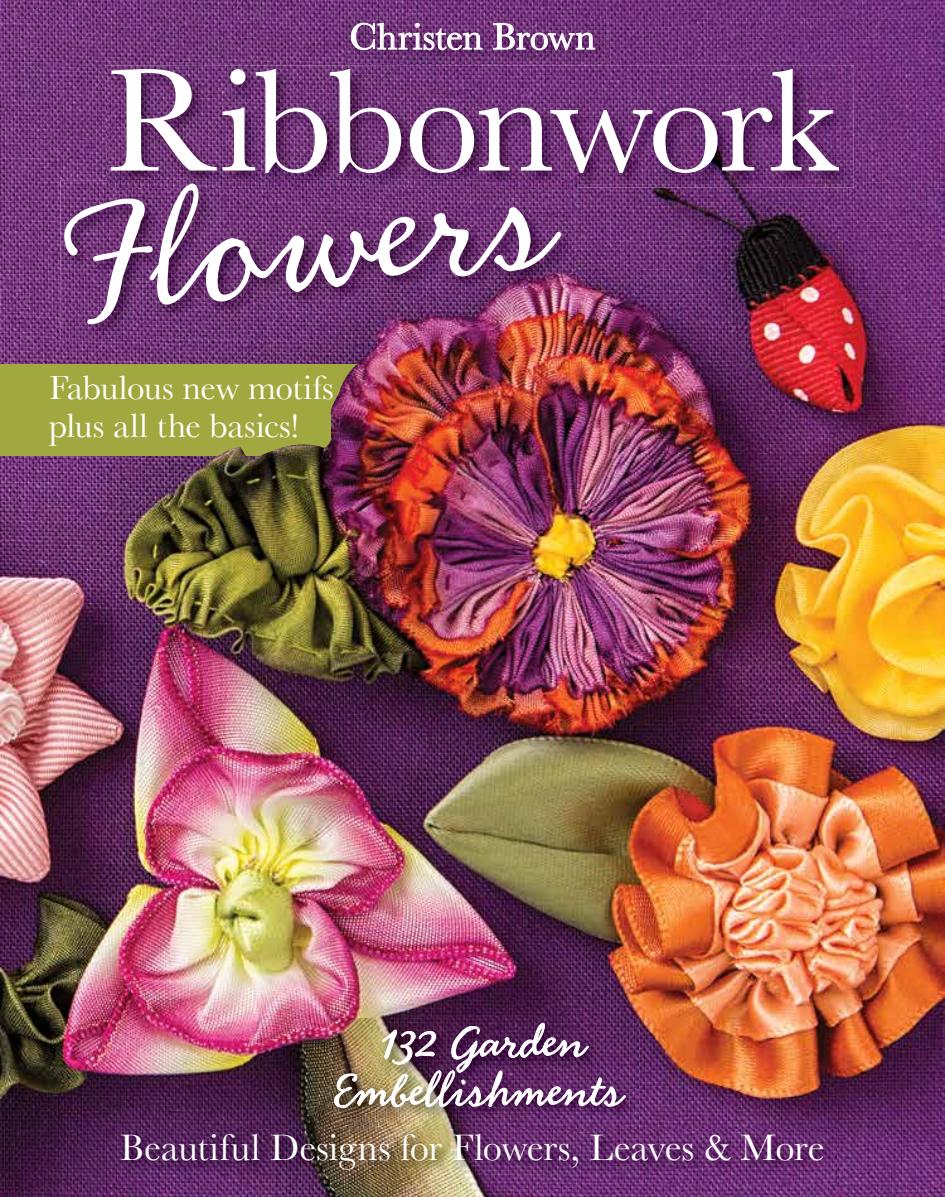
<style>
.page{position:relative;width:945px;height:1197px;background:#fff}
.page>*{position:absolute;margin:0;border:0;box-sizing:border-box;transform-origin:0 0}
.t1{font:169.75px "Handsome Nib";color:#fff}
.t2{font:151.03px "Baskerville";letter-spacing:-.03em;color:#fff}
.t3{font:51.8px "Handsome Nib";color:#fff}
.t4{font:38.5px "Baskerville";letter-spacing:-.005em;color:#fff}
.t5{font:35px/38.5px "Baskerville";letter-spacing:-.005em;color:#fff}
</style>
<div class="page">
<img style="left:0;top:0;width:945px;height:1197px">
<div style="left:0;top:364px;width:363px;height:91px;background:#a1a83f"></div>
<img style="left:107px;top:66px;width:747px;height:122px">
<img style="left:60px;top:180px;width:516px;height:159px">
<img style="left:107px;top:180px;width:469px;height:8px">
<img style="left:346px;top:19px;width:262px;height:44px">
<svg style="left:351px;top:23px;width:132px;height:28px;background:#885a8f"></svg>
<svg style="left:493px;top:23px;width:102px;height:28px;background:#88598f"></svg>
<img style="left:118px;top:1129px;width:719px;height:54px">
<img style="left:329px;top:1019px;width:309px;height:102px">
<img style="left:334px;top:1023px;width:292px;height:88px">
<img style="left:183px;top:331px;width:436px;height:169px">
<p class="t4" style="left:349px;top:14px;width:248px">Christen Brown</p>
<h2 class="t2" style="left:107px;top:33px;width:733px">Ribbonwork</h2>
<h1 class="t1" style="left:61px;top:168px;width:494px;rotate:-5deg">Flowers</h1>
<p class="t5" style="left:49px;top:368px;width:286px">Fabulous new motifs plus all the basics!</p>
<h3 class="t3" style="left:382px;top:1014px;width:208px">132 Garden</h3>
<h3 class="t3" style="left:335px;top:1063px;width:292px">Embellishments</h3>
<p class="t4" style="left:120px;top:1125px;width:706px">Beautiful Designs for Flowers, Leaves &amp; More</p>
</div>
